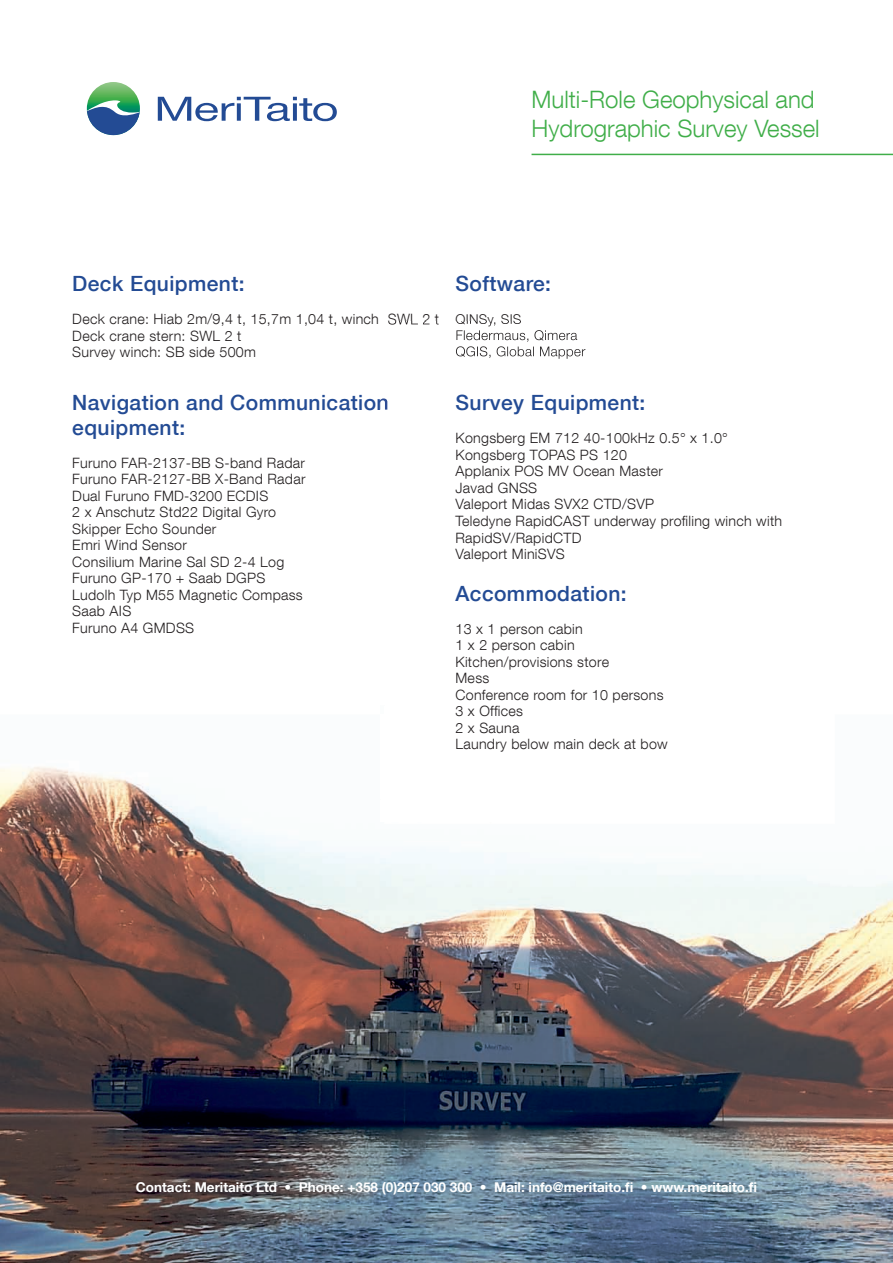
<style>
.page{position:relative;width:893px;height:1263px;background:#fff}
.page>*{position:absolute;margin:0;border:0;box-sizing:border-box;transform-origin:0 0}
.t1{font:300 24px/28.8px "Helvetica Neue LT Com";color:#40ae49}
.t2{font:500 21px/25.2px "Helvetica Neue LT Com";letter-spacing:.02em;color:#234b94}
.t3{font:300 14.25px/16.5px "Helvetica Neue LT Com";letter-spacing:.02em;color:#231f20}
.t4{font:700 13.5px "Helvetica Neue LT Com";color:#fff}
.t5{font:300 13.5px "Helvetica Neue LT Com";letter-spacing:.02em;color:#231f20}
</style>
<div class="page">
<hr style="left:531px;top:154px;width:362px;height:1px;background:#40ae49">
<svg style="left:158px;top:97px;width:179px;height:24px"></svg>
<svg style="left:87px;top:82px;width:53px;height:53px"></svg>
<svg style="left:87px;top:100px;width:53px;height:35px"></svg>
<img style="left:0;top:766px;width:893px;height:497px">
<img style="left:380px;top:398px;width:4px;height:12px">
<img style="left:388px;top:321px;width:51px;height:4px">
<img style="left:384px;top:766px;width:451px;height:58px">
<img style="left:456px;top:321px;width:65px;height:5px">
<img style="left:485px;top:330px;width:92px;height:12px">
<img style="left:456px;top:330px;width:29px;height:11px">
<img style="left:485px;top:346px;width:100px;height:13px">
<img style="left:456px;top:346px;width:29px;height:11px">
<h1 class="t1" style="left:531px;top:84px;width:290px">Multi-Role Geophysical and<br>Hydrographic Survey Vessel</h1>
<h2 class="t2" style="left:72px;top:271px;width:174px">Deck Equipment:</h2>
<p class="t3" style="left:72px;top:311px;width:368px">Deck crane: Hiab 2m/9,4 t, 15,7m 1,04 t, winch SWL 2 t<br>Deck crane stern: SWL 2 t<br>Survey winch: SB side 500m</p>
<h2 class="t2" style="left:72px;top:389px;width:318px">Navigation and Communication equipment:</h2>
<p class="t3" style="left:72px;top:454px;width:235px">Furuno FAR-2137-BB S-band Radar<br>Furuno FAR-2127-BB X-Band Radar<br>Dual Furuno FMD-3200 ECDIS<br>2 x Anschutz Std22 Digital Gyro<br>Skipper Echo Sounder<br>Emri Wind Sensor<br>Consilium Marine Sal SD 2-4 Log<br>Furuno GP-170 + Saab DGPS<br>Ludolh Typ M55 Magnetic Compass<br>Saab AIS<br>Furuno A4 GMDSS</p>
<h2 class="t2" style="left:455px;top:271px;width:97px">Software:</h2>
<p class="t5" style="left:455px;top:311px;width:67px">QINSy, SIS</p>
<h2 class="t2" style="left:455px;top:390px;width:191px">Survey Equipment:</h2>
<p class="t3" style="left:455px;top:430px;width:328px">Kongsberg EM 712 40-100kHz 0.5° x 1.0°<br>Kongsberg TOPAS PS 120<br>Applanix POS MV Ocean Master<br>Javad GNSS<br>Valeport Midas SVX2 CTD/SVP<br>Teledyne RapidCAST underway profiling winch with<br>RapidSV/RapidCTD<br>Valeport MiniSVS</p>
<h2 class="t2" style="left:455px;top:580px;width:173px">Accommodation:</h2>
<p class="t3" style="left:455px;top:620px;width:214px">13 x 1 person cabin<br>1 x 2 person cabin<br>Kitchen/provisions store<br>Mess<br>Conference room for 10 persons<br>3 x Offices<br>2 x Sauna<br>Laundry below main deck at bow</p>
<p class="t4" style="left:136px;top:1179px;width:623px">Contact: Meritaito Ltd • Phone: +358 (0)207 030 300 • Mail: info@meritaito.fi • www.meritaito.fi</p>
</div>
